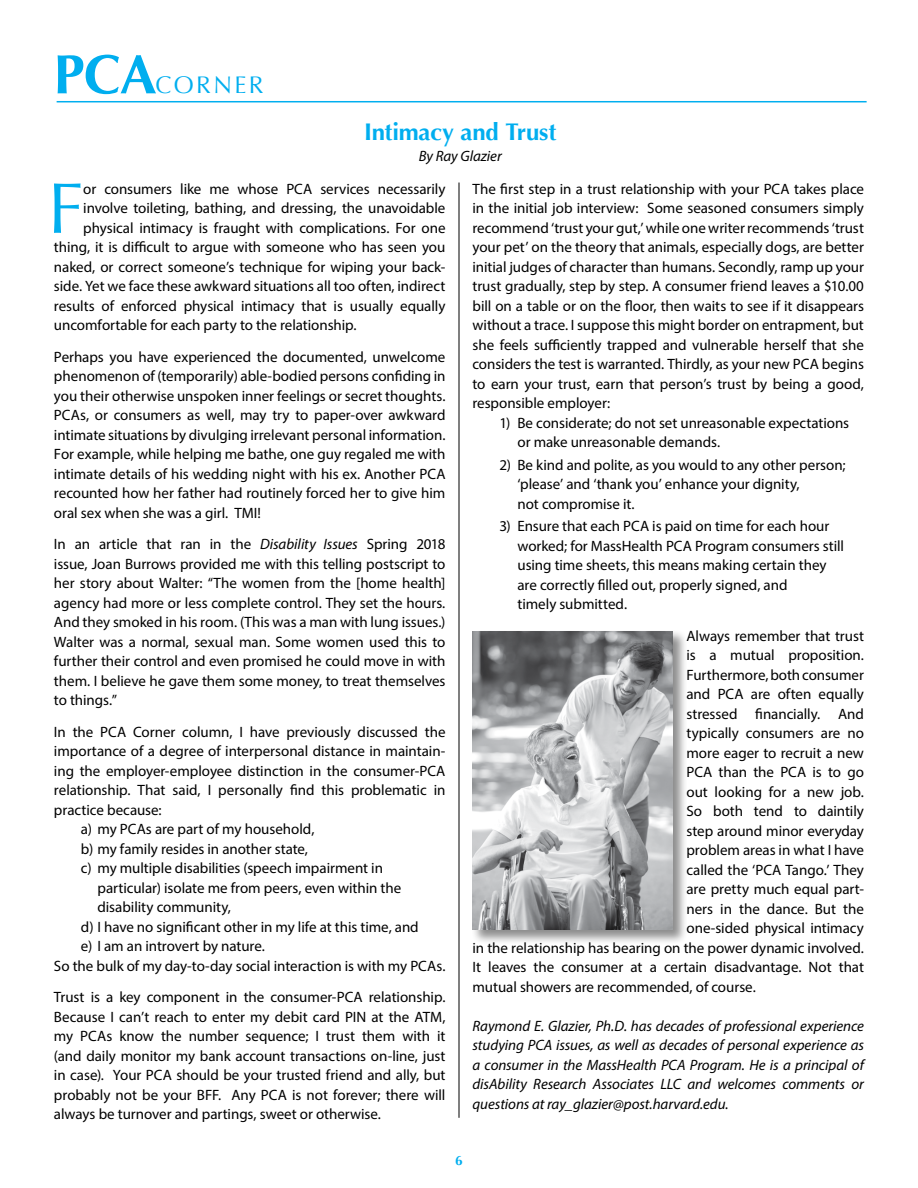
<style>
.page{position:relative;width:918px;height:1188px;background:#fff}
.page>*{position:absolute;margin:0;border:0;box-sizing:border-box;transform-origin:0 0}
.t1{font:72px "Optima";color:#00aeef}
.t2{font:700 55.5px "Optima";color:#00aeef}
.t3{font:700 24px "Optima";letter-spacing:-.01em;color:#00aeef}
.t4{font:24px "Optima";letter-spacing:.1em;color:#00aeef}
.t5{font:15px/19.5px "Myriad Pro";letter-spacing:-.005em;color:#000;text-align:justify}
.t6{font:italic 15px/19.5px "Myriad Pro";letter-spacing:-.005em;color:#000;text-align:justify}
.t7{font:700 13.5px "Optima";color:#00aeef}
.s1{font-style:italic}
</style>
<div class="page">
<hr style="left:57px;top:101px;width:810px;height:1px;background:#00aeef">
<div style="left:471px;top:630px;width:217px;height:315px;background:#000;opacity:.45"></div>
<img style="left:472px;top:631px;width:201px;height:299px">
<hr style="left:459px;top:183px;width:1px;height:935px;background:#000">
<h2 class="t2" style="left:54px;top:42px;width:105px">PCA</h2>
<h3 class="t4" style="left:156px;top:71px;width:109px">CORNER</h3>
<h3 class="t3" style="left:364px;top:118px;width:194px">Intimacy and Trust</h3>
<p class="t6" style="left:419px;top:146px;width:85px">By Ray Glazier</p>
<h1 class="t1" style="left:48px;top:167px;width:37px">F</h1>
<p class="t5" style="left:83px;top:179px;width:364px">or consumers like me whose PCA services necessarily</p>
<p class="t5" style="left:83px;top:198px;width:364px">involve toileting, bathing, and dressing, the unavoidable</p>
<p class="t5" style="left:83px;top:218px;width:364px">physical intimacy is fraught with complications. For one</p>
<p class="t5" style="left:54px;top:237px;width:393px">thing, it is difficult to argue with someone who has seen you</p>
<p class="t5" style="left:54px;top:257px;width:393px">naked, or correct someone’s technique for wiping your back-</p>
<p class="t5" style="left:54px;top:276px;width:393px">side. Yet we face these awkward situations all too often, indirect</p>
<p class="t5" style="left:54px;top:296px;width:393px">results of enforced physical intimacy that is usually equally</p>
<p class="t5" style="left:54px;top:315px;width:304px">uncomfortable for each party to the relationship.</p>
<p class="t5" style="left:54px;top:347px;width:393px">Perhaps you have experienced the documented, unwelcome phenomenon of (temporarily) able-bodied persons confiding in you their otherwise unspoken inner feelings or secret thoughts.<br>PCAs, or consumers as well, may try to paper-over awkward intimate situations by divulging irrelevant personal information.<br>For example, while helping me bathe, one guy regaled me with intimate details of his wedding night with his ex. Another PCA recounted how her father had routinely forced her to give him oral sex when she was a girl. TMI!</p>
<p class="t5" style="left:54px;top:534px;width:393px">In an article that ran in the <span class="s1">Disability Issues</span> Spring 2018 issue, Joan Burrows provided me with this telling postscript to her story about Walter: “The women from the [home health] agency had more or less complete control. They set the hours.<br>And they smoked in his room. (This was a man with lung issues.)<br>Walter was a normal, sexual man. Some women used this to further their control and even promised he could move in with them. I believe he gave them some money, to treat themselves to things.”</p>
<p class="t5" style="left:54px;top:722px;width:393px">In the PCA Corner column, I have previously discussed the</p>
<p class="t5" style="left:54px;top:741px;width:393px">importance of a degree of interpersonal distance in maintain-</p>
<p class="t5" style="left:54px;top:761px;width:393px">ing the employer-employee distinction in the consumer-PCA</p>
<p class="t5" style="left:54px;top:780px;width:393px">relationship. That said, I personally find this problematic in</p>
<p class="t5" style="left:54px;top:800px;width:109px">practice because:</p>
<p class="t5" style="left:81px;top:819px;width:235px">a) my PCAs are part of my household,</p>
<p class="t5" style="left:81px;top:839px;width:229px">b) my family resides in another state,</p>
<p class="t5" style="left:81px;top:858px;width:304px">c) my multiple disabilities (speech impairment in</p>
<p class="t5" style="left:97px;top:878px;width:305px">particular) isolate me from peers, even within the</p>
<p class="t5" style="left:97px;top:897px;width:135px">disability community,</p>
<p class="t5" style="left:81px;top:917px;width:339px">d) I have no significant other in my life at this time, and</p>
<p class="t5" style="left:81px;top:936px;width:185px">e) I am an introvert by nature.</p>
<p class="t5" style="left:54px;top:956px;width:393px">So the bulk of my day-to-day social interaction is with my PCAs.</p>
<p class="t5" style="left:54px;top:987px;width:393px">Trust is a key component in the consumer-PCA relationship.<br>Because I can’t reach to enter my debit card PIN at the ATM, my PCAs know the number sequence; I trust them with it (and daily monitor my bank account transactions on-line, just in case). Your PCA should be your trusted friend and ally, but probably not be your BFF. Any PCA is not forever; there will always be turnover and partings, sweet or otherwise.</p>
<p class="t5" style="left:472px;top:179px;width:393px">The first step in a trust relationship with your PCA takes place in the initial job interview: Some seasoned consumers simply recommend ‘trust your gut,’ while one writer recommends ‘trust your pet’ on the theory that animals, especially dogs, are better initial judges of character than humans. Secondly, ramp up your trust gradually, step by step. A consumer friend leaves a $10.00 bill on a table or on the floor, then waits to see if it disappears without a trace. I suppose this might border on entrapment, but she feels sufficiently trapped and vulnerable herself that she considers the test is warranted. Thirdly, as your new PCA begins to earn your trust, earn that person’s trust by being a good, responsible employer:</p>
<p class="t5" style="left:517px;top:413px;width:333px;text-indent:-18px">1) Be considerate; do not set unreasonable expectations or make unreasonable demands.</p>
<p class="t5" style="left:517px;top:455px;width:330px;text-align:left;text-indent:-18px">2) Be kind and polite, as you would to any other person; ‘please’ and ‘thank you’ enhance your dignity,<br>not compromise it.</p>
<p class="t5" style="left:517px;top:516px;width:328px;text-align:left;text-indent:-18px">3) Ensure that each PCA is paid on time for each hour worked; for MassHealth PCA Program consumers still using time sheets, this means making certain they are correctly filled out, properly signed, and<br>timely submitted.</p>
<p class="t5" style="left:686px;top:626px;width:179px">Always remember that trust</p>
<p class="t5" style="left:686px;top:645px;width:179px">is a mutual proposition.</p>
<p class="t5" style="left:686px;top:665px;width:179px">Furthermore, both consumer</p>
<p class="t5" style="left:686px;top:684px;width:179px">and PCA are often equally</p>
<p class="t5" style="left:686px;top:704px;width:179px">stressed financially. And</p>
<p class="t5" style="left:686px;top:723px;width:179px">typically consumers are no</p>
<p class="t5" style="left:686px;top:743px;width:179px">more eager to recruit a new</p>
<p class="t5" style="left:686px;top:762px;width:179px">PCA than the PCA is to go</p>
<p class="t5" style="left:686px;top:782px;width:179px">out looking for a new job.</p>
<p class="t5" style="left:686px;top:801px;width:179px">So both tend to daintily</p>
<p class="t5" style="left:686px;top:821px;width:179px">step around minor everyday</p>
<p class="t5" style="left:686px;top:840px;width:179px">problem areas in what I have</p>
<p class="t5" style="left:686px;top:860px;width:179px">called the ‘PCA Tango.’ They</p>
<p class="t5" style="left:686px;top:879px;width:179px">are pretty much equal part-</p>
<p class="t5" style="left:686px;top:899px;width:179px">ners in the dance. But the</p>
<p class="t5" style="left:686px;top:918px;width:179px">one-sided physical intimacy</p>
<p class="t5" style="left:472px;top:938px;width:393px">in the relationship has bearing on the power dynamic involved.</p>
<p class="t5" style="left:472px;top:957px;width:393px">It leaves the consumer at a certain disadvantage. Not that</p>
<p class="t5" style="left:472px;top:977px;width:285px">mutual showers are recommended, of course.</p>
<p class="t6" style="left:472px;top:1016px;width:393px">Raymond E. Glazier, Ph.D. has decades of professional experience studying PCA issues, as well as decades of personal experience as a consumer in the MassHealth PCA Program. He is a principal of disAbility Research Associates LLC and welcomes comments or questions at ray_glazier@post.harvard.edu.</p>
<p class="t7" style="left:455px;top:1153px;width:9px">6</p>
</div>
